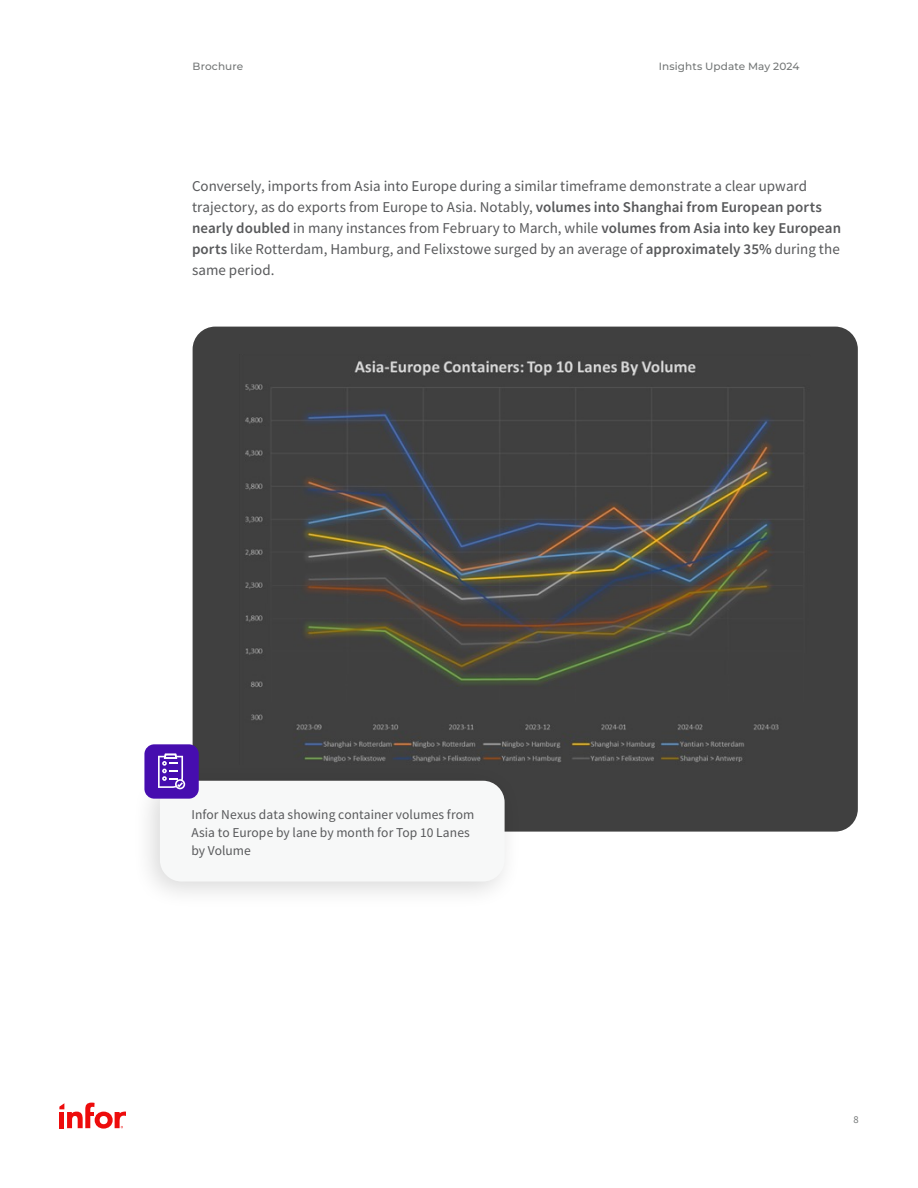
<style>
.page{position:relative;width:918px;height:1188px;background:#fff}
.page>*{position:absolute;margin:0;border:0;box-sizing:border-box;transform-origin:0 0}
.t1{font:15px/21px "Source Sans Pro";color:#58595b}
.t2{font:13.5px/18px "Source Sans Pro";letter-spacing:.005em;color:#58595b}
.t3{font:100 10.5px "Montserrat";letter-spacing:.01em;color:#747777}
.t4{font:10.5px "Source Sans Pro";color:#747777}
.s1{font-weight:600}
</style>
<div class="page">
<svg style="left:59px;top:1103px;width:67px;height:26px"></svg>
<div style="left:193px;top:327px;width:665px;height:505px;background:#404040;border-radius:23px"></div>
<img style="left:245px;top:360px;width:559px;height:403px">
<div style="left:132px;top:764px;width:390px;height:146px;background:#000;opacity:.15"></div>
<div style="left:160px;top:781px;width:345px;height:101px;background:#f7f8f8;border-radius:22px"></div>
<div style="left:144px;top:744px;width:55px;height:55px;background:#460daf;border-radius:10px"></div>
<svg style="left:158px;top:754px;width:27px;height:35px"></svg>
<p class="t3" style="left:193px;top:59px;width:52px">Brochure</p>
<p class="t3" style="left:659px;top:59px;width:142px">Insights Update May 2024</p>
<p class="t1" style="left:192px;top:176px;width:651px">Conversely, imports from Asia into Europe during a similar timeframe demonstrate a clear upward trajectory, as do exports from Europe to Asia. Notably, <span class="s1">volumes into Shanghai from European ports nearly doubled</span> in many instances from February to March, while <span class="s1">volumes from Asia into key European ports</span> like Rotterdam, Hamburg, and Felixstowe surged by an average of <span class="s1">approximately 35%</span> during the same period.</p>
<p class="t2" style="left:191px;top:805px;width:285px">Infor Nexus data showing container volumes from<br>Asia to Europe by lane by month for Top 10 Lanes by Volume</p>
<p class="t4" style="left:853px;top:1113px;width:7px">8</p>
</div>
